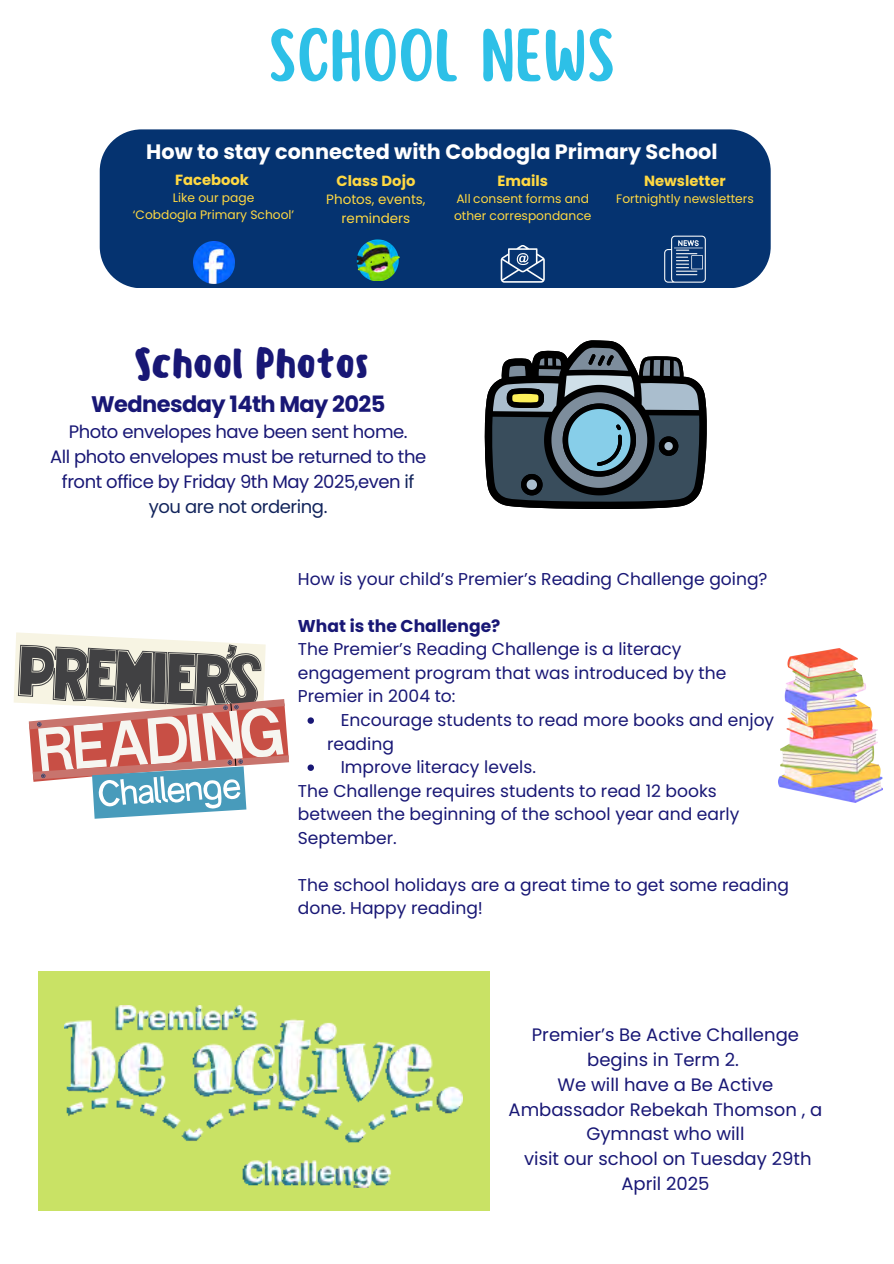
<style>
.page{position:relative;width:894px;height:1264px;background:#fff}
.page>*{position:absolute;margin:0;border:0;box-sizing:border-box;transform-origin:0 0}
.t1{font:66px "Scripter";color:#2dc0e7}
.t2{font:500 42px "Sensei";letter-spacing:-.025em;color:#181775}
.t3{font:700 22.5px "Poppins";letter-spacing:-.025em;color:#181775}
.t4{font:700 20.85px "Poppins";color:#fff}
.t5{font:18px/24.8px "Poppins";color:#181775;text-align:center}
.t6{font:18px/24.8px "Poppins";letter-spacing:-.025em;color:#181775;text-align:center}
.t7{font:17.1px/23.5px "Poppins";color:#181775}
.t8{font:700 14.7px "Poppins";color:#ffd842}
.t9{font:13.5px/18.3px "Poppins";color:#ffd842;text-align:center}
.t10{font:12.3px/16.5px "Poppins";color:#ffd842}
.s1{color:#12245b}
.s2{font-weight:700}
</style>
<div class="page">
<svg style="left:484px;top:340px;width:223px;height:169px;background:#5b6971"></svg>
<svg style="left:14px;top:632px;width:275px;height:186px"></svg>
<svg style="left:307px;top:717px;width:7px;height:6px"></svg>
<svg style="left:307px;top:764px;width:7px;height:7px"></svg>
<img style="left:778px;top:648px;width:103px;height:155px">
<div style="left:38px;top:971px;width:451px;height:239px;background:#c9e265"></div>
<img style="left:65px;top:1005px;width:397px;height:182px">
<div style="left:100px;top:129px;width:670px;height:159px;background:#053370;border-radius:42px"></div>
<img style="left:356px;top:239px;width:44px;height:41px">
<img style="left:193px;top:242px;width:41px;height:41px">
<svg style="left:500px;top:245px;width:44px;height:37px"></svg>
<svg style="left:664px;top:236px;width:41px;height:46px"></svg>
<h1 class="t1" style="left:268px;top:22px;width:348px">SCHOOL NEWS</h1>
<p class="t4" style="left:146px;top:137px;width:572px">How to stay connected with Cobdogla Primary School</p>
<p class="t8" style="left:175px;top:169px;width:75px">Facebook</p>
<p class="t10" style="left:173px;top:189px;width:83px">Like our page</p>
<h2 class="t10" style="left:133px;top:206px;width:163px">‘Cobdogla Primary School’</h2>
<h4 class="t8" style="left:336px;top:170px;width:80px">Class Dojo</h4>
<h4 class="t9" style="left:326px;top:190px;width:101px">Photos, events, reminders</h4>
<p class="t8" style="left:497px;top:170px;width:52px">Emails</p>
<p class="t10" style="left:454px;top:191px;width:139px">All consent forms and other correspondance</p>
<h4 class="t8" style="left:644px;top:170px;width:83px">Newsletter</h4>
<h4 class="t10" style="left:616px;top:191px;width:139px">Fortnightly newsletters</h4>
<p class="t2" style="left:133px;top:338px;width:237px">School Photos</p>
<h3 class="t3" style="left:91px;top:389px;width:296px">Wednesday 14th May 2025</h3>
<h3 class="t6" style="left:50px;top:419px;width:377px">Photo envelopes have been sent home.<br>All photo envelopes must be returned to the front office by Friday 9th May 2025,even <span class="s1">if you are not ordering.</span></h3>
<h4 class="t7" style="left:298px;top:567px;width:471px">How is your child’s Premier’s Reading Challenge going?</h4>
<p class="t7" style="left:298px;top:614px;width:430px"><span class="s2">What is the Challenge?<br></span>The Premier’s Reading Challenge is a literacy engagement program that was introduced by the Premier in 2004 to:</p>
<p class="t7" style="left:327px;top:708px;width:448px;text-indent:14px">Encourage students to read more books and enjoy reading</p>
<p class="t7" style="left:340px;top:755px;width:197px">Improve literacy levels.</p>
<p class="t7" style="left:298px;top:778px;width:443px">The Challenge requires students to read 12 books between the beginning of the school year and early<br>September.</p>
<p class="t7" style="left:298px;top:873px;width:492px">The school holidays are a great time to get some reading done. Happy reading!</p>
<p class="t5" style="left:508px;top:1022px;width:315px">Premier’s Be Active Challenge begins in Term 2.<br>We will have a Be Active<br>Ambassador Rebekah Thomson , a<br>Gymnast who will<br>visit our school on Tuesday 29th<br>April 2025</p>
</div>
